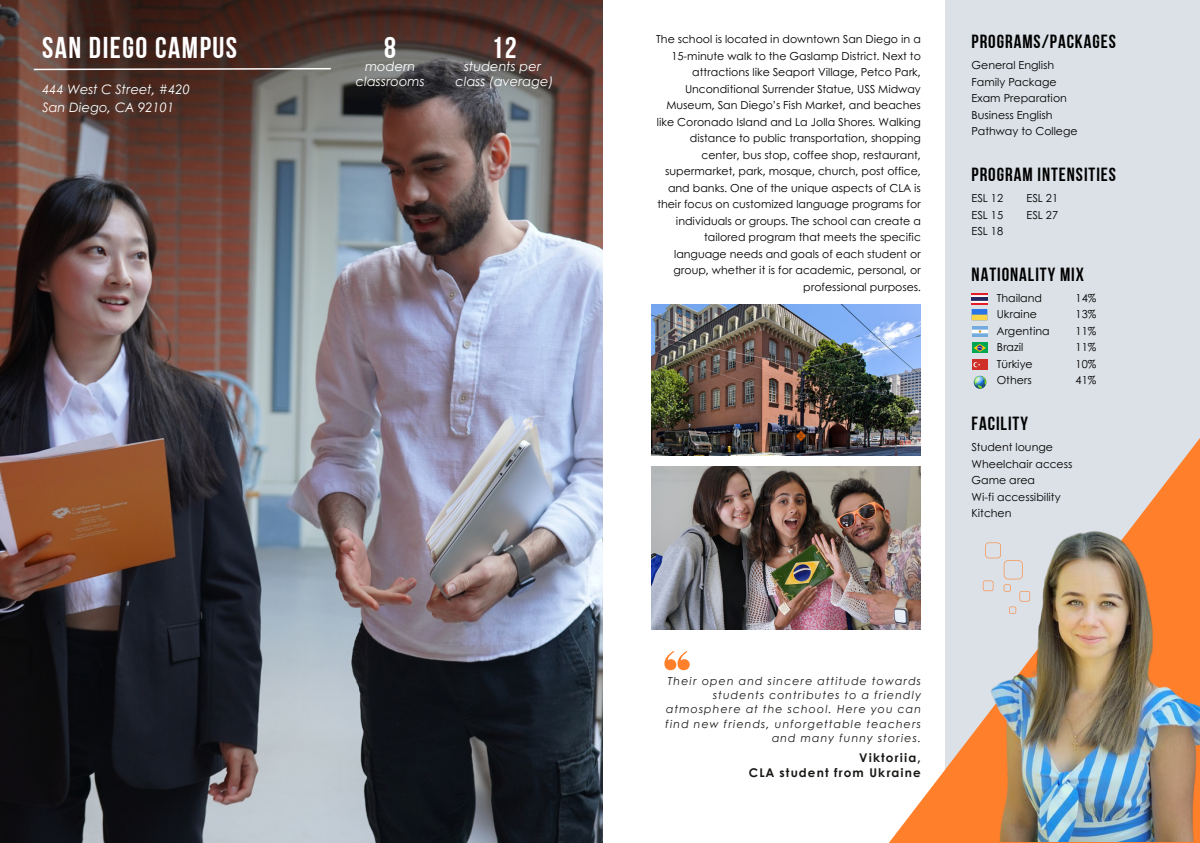
<style>
.page{position:relative;width:1200px;height:843px;background:#fff}
.page>*{position:absolute;margin:0;border:0;box-sizing:border-box;transform-origin:0 0}
.t1{font:30px "Bebas Neue Cyrillic";letter-spacing:.05em;color:#fff}
.t2{font:19px "Bebas Neue Cyrillic";letter-spacing:.05em;color:#000}
.t3{font:italic 13px "Century Gothic";color:#fff}
.t4{font:700 12px "Century Gothic";letter-spacing:.09em;color:#1a1816}
.t5{font:11px/16.5px "Century Gothic";color:#000;text-align:right}
.t6{font:italic 11px/14.2px "Century Gothic";letter-spacing:.09em;color:#1a1816;text-align:right}
</style>
<div class="page">
<img style="left:0;top:0;width:602px;height:842px">
<svg style="left:32px;top:67px;width:300px;height:4px"></svg>
<img style="left:651px;top:304px;width:269px;height:152px">
<img style="left:651px;top:466px;width:214px;height:163px">
<div style="left:945px;top:0;width:254px;height:842px;background:#dce1e7"></div>
<img style="left:865px;top:397px;width:334px;height:445px">
<svg style="left:664px;top:651px;width:25px;height:19px"></svg>
<img style="left:906px;top:470px;width:292px;height:371px">
<svg style="left:982px;top:542px;width:47px;height:71px"></svg>
<img style="left:971px;top:294px;width:16px;height:10px">
<svg style="left:971px;top:309px;width:16px;height:11px"></svg>
<img style="left:972px;top:326px;width:14px;height:10px">
<div style="left:971px;top:342px;width:16px;height:11px;background:#00a651"></div>
<svg style="left:973px;top:344px;width:12px;height:8px"></svg>
<div style="left:971px;top:359px;width:16px;height:11px;background:#d02f28"></div>
<svg style="left:973px;top:362px;width:6px;height:5px"></svg>
<svg style="left:973px;top:375px;width:12px;height:14px"></svg>
<p class="t1" style="left:42px;top:36px;width:197px">SAN DIEGO CAMPUS</p>
<p class="t5" style="left:656px;top:31px;width:266px">The school is located in downtown San Diego in a 15-minute walk to the Gaslamp District. Next to attractions like Seaport Village, Petco Park, Unconditional Surrender Statue, USS Midway Museum, San Diego’s Fish Market, and beaches like Coronado Island and La Jolla Shores. Walking distance to public transportation, shopping center, bus stop, coffee shop, restaurant, supermarket, park, mosque, church, post office, and banks. One of the unique aspects of CLA is their focus on customized language programs for individuals or groups. The school can create a tailored program that meets the specific language needs and goals of each student or group, whether it is for academic, personal, or professional purposes.</p>
<p class="t1" style="left:384px;top:35px;width:13px">8</p>
<p class="t3" style="left:364px;top:57px;width:52px">modern</p>
<p class="t3" style="left:355px;top:71px;width:70px">classrooms</p>
<p class="t1" style="left:491px;top:36px;width:27px">12</p>
<p class="t3" style="left:463px;top:57px;width:79px">students per</p>
<p class="t3" style="left:455px;top:71px;width:99px">class (average)</p>
<p class="t3" style="left:42px;top:79px;width:149px">444 West C Street, #420</p>
<p class="t3" style="left:42px;top:97px;width:133px">San Diego, CA 92101</p>
<p class="t2" style="left:971px;top:34px;width:146px">PROGRAMS/PACKAGES</p>
<p class="t5" style="left:971px;top:56px;width:84px">General English</p>
<p class="t5" style="left:971px;top:73px;width:86px">Family Package</p>
<p class="t5" style="left:971px;top:89px;width:97px">Exam Preparation</p>
<p class="t5" style="left:971px;top:106px;width:82px">Business English</p>
<p class="t5" style="left:971px;top:122px;width:107px">Pathway to College</p>
<p class="t2" style="left:971px;top:167px;width:146px">PROGRAM INTENSITIES</p>
<p class="t5" style="left:971px;top:189px;width:33px">ESL 12</p>
<p class="t5" style="left:971px;top:206px;width:33px">ESL 15</p>
<p class="t5" style="left:971px;top:222px;width:33px">ESL 18</p>
<p class="t2" style="left:971px;top:266px;width:114px">NATIONALITY MIX</p>
<p class="t5" style="left:1026px;top:189px;width:33px">ESL 21</p>
<p class="t5" style="left:1026px;top:206px;width:33px">ESL 27</p>
<p class="t5" style="left:996px;top:289px;width:47px">Thailand</p>
<p class="t5" style="left:996px;top:305px;width:42px">Ukraine</p>
<p class="t5" style="left:996px;top:322px;width:54px">Argentina</p>
<p class="t5" style="left:996px;top:338px;width:28px">Brazil</p>
<p class="t5" style="left:996px;top:355px;width:37px">Türkiye</p>
<p class="t5" style="left:996px;top:371px;width:37px">Others</p>
<p class="t5" style="left:1075px;top:289px;width:22px">14%</p>
<p class="t5" style="left:1075px;top:305px;width:22px">13%</p>
<p class="t5" style="left:1075px;top:322px;width:22px">11%</p>
<p class="t5" style="left:1075px;top:338px;width:22px">11%</p>
<p class="t5" style="left:1075px;top:355px;width:22px">10%</p>
<p class="t5" style="left:1075px;top:371px;width:22px">41%</p>
<p class="t2" style="left:971px;top:416px;width:58px">FACILITY</p>
<p class="t5" style="left:971px;top:438px;width:83px">Student lounge</p>
<p class="t5" style="left:971px;top:454px;width:102px">Wheelchair access</p>
<p class="t5" style="left:971px;top:471px;width:65px">Game area</p>
<p class="t5" style="left:971px;top:487px;width:90px">Wi-fi accessibility</p>
<p class="t5" style="left:971px;top:504px;width:41px">Kitchen</p>
<p class="t6" style="left:665px;top:673px;width:257px">Their open and sincere attitude towards students contributes to a friendly atmosphere at the school. Here you can find new friends, unforgettable teachers and many funny stories.</p>
<p class="t4" style="left:859px;top:747px;width:63px">Viktoriia,</p>
<p class="t4" style="left:748px;top:762px;width:173px">CLA student from Ukraine</p>
</div>
